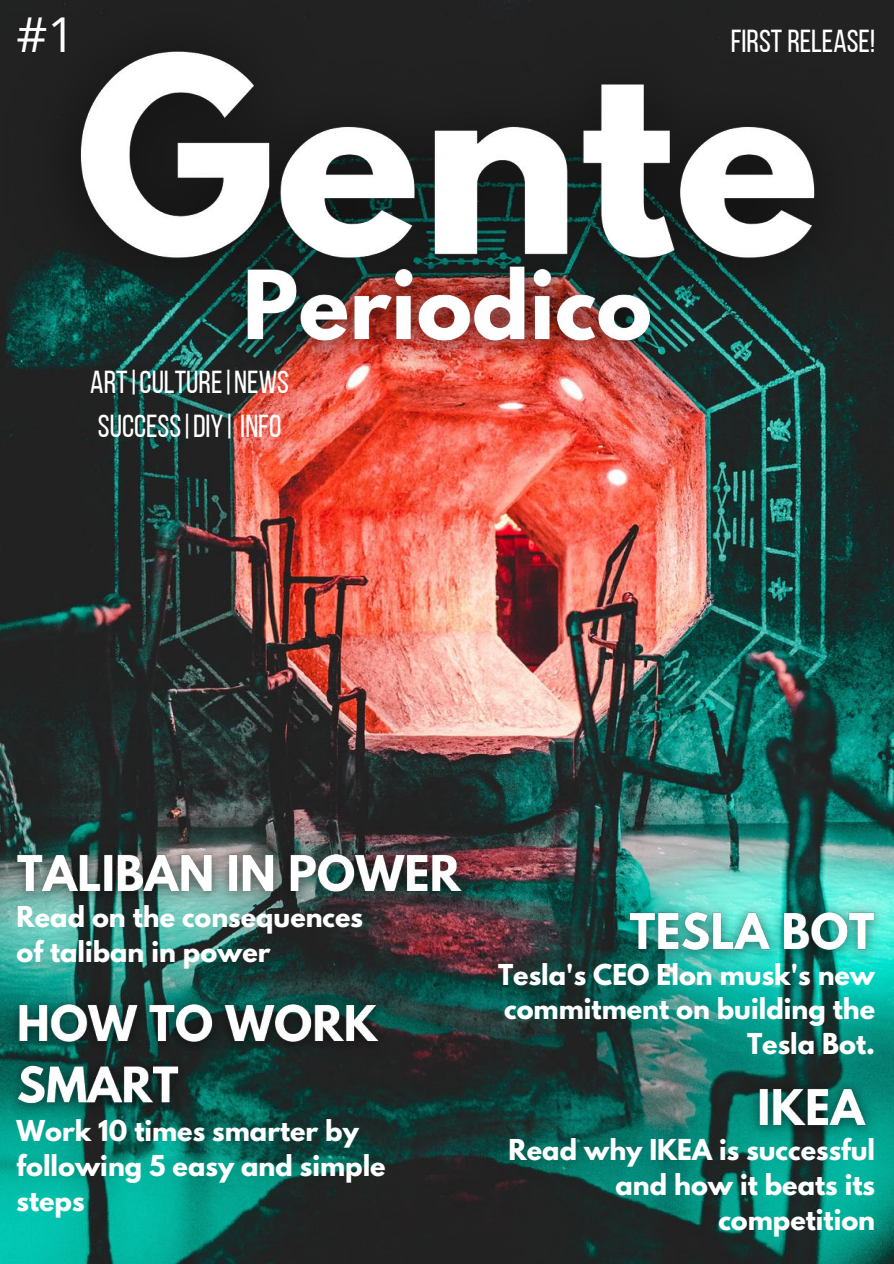
<style>
.page{position:relative;width:894px;height:1264px;background:#fff}
.page>*{position:absolute;margin:0;border:0;box-sizing:border-box;transform-origin:0 0}
.t1{font:48px "Open Sans";color:#fff}
.t2{font:31.8px/44px "Bebas Neue";color:#fff}
.t3{font:700 25.5px/35px "League Spartan";color:#fff}
</style>
<div class="page">
<img style="left:0;top:451px;width:893px;height:812px">
<img style="left:0;top:0;width:893px;height:451px">
<img style="left:206px;top:230px;width:482px;height:178px">
<img style="left:0;top:833px;width:481px;height:94px">
<img style="left:0;top:983px;width:399px;height:156px">
<img style="left:609px;top:891px;width:284px;height:95px">
<img style="left:737px;top:1067px;width:149px;height:95px">
<h1 class="t1" style="left:17px;top:1px;width:60px">#1</h1>
<p class="t2" style="left:90px;top:363px;width:200px">ART|CULTURE|NEWS<br>SUCCESS|DIY|INFO</p>
<p class="t2" style="left:730px;top:22px;width:146px">FIRSTRELEASE!</p>
<p class="t3" style="left:17px;top:902px;width:348px;line-height:35.4px">Read on the consequences of taliban in power</p>
<p class="t3" style="left:17px;top:1116px;width:370px">Work 10 times smarter by following 5 easy and simple steps</p>
<p class="t3" style="left:498px;top:960px;width:378px;text-align:right">Tesla's CEO Elon musk's new commitment on building the<br>Tesla Bot.</p>
<p class="t3" style="left:508px;top:1135px;width:368px;text-align:right">Read why IKEA is successful and how it beats its competition</p>
</div>
